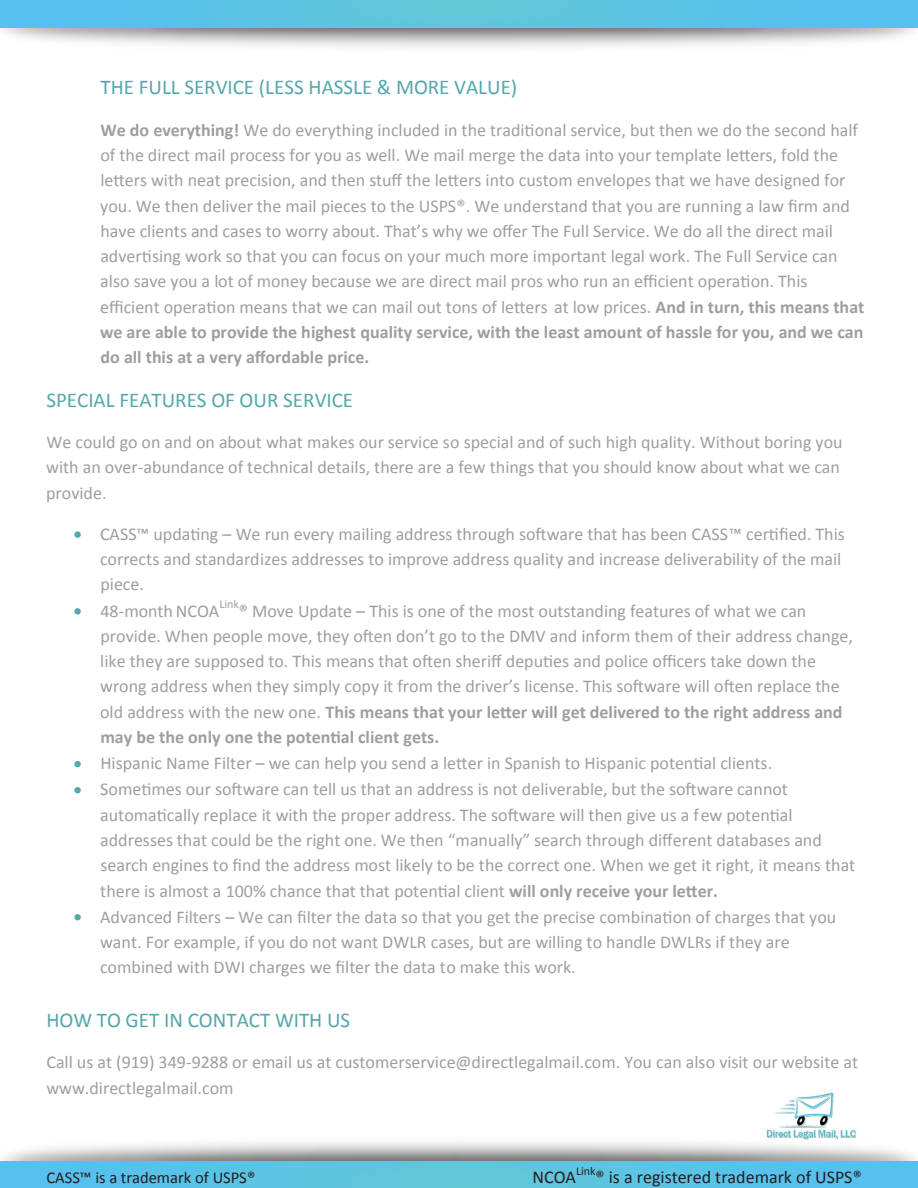
<style>
.page{position:relative;width:918px;height:1188px;background:#fff}
.page>*{position:absolute;margin:0;border:0;box-sizing:border-box;transform-origin:0 0}
.t1{font:21px "Calibri";color:#53a7ad}
.t2{font:18px/25.3px "Calibri";color:#9e9e9e}
.t3{font:18px "Calibri";color:#231f20}
.t4{font:16.5px "Calibri";color:#231f20}
.t5{font:12px "Calibri";color:#231f20}
.t6{font:12px "Calibri";color:#9e9e9e}
.s1{font-weight:700}
</style>
<div class="page">
<div style="left:0;top:1161px;width:918px;height:27px;background:#5ac3e5"></div>
<img style="left:0;top:27px;width:918px;height:15px">
<img style="left:99px;top:27px;width:720px;height:20px">
<div style="left:0;top:0;width:918px;height:27px;background:#5ac3e5"></div>
<img style="left:765px;top:1092px;width:92px;height:48px">
<svg style="left:74px;top:531px;width:7px;height:7px"></svg>
<svg style="left:74px;top:608px;width:7px;height:7px"></svg>
<svg style="left:74px;top:761px;width:7px;height:6px"></svg>
<svg style="left:74px;top:787px;width:7px;height:6px"></svg>
<svg style="left:74px;top:914px;width:7px;height:6px"></svg>
<p class="t1" style="left:100px;top:74px;width:418px">THE FULL SERVICE (LESS HASSLE &amp; MORE VALUE)</p>
<p class="t2" style="left:100px;top:116px;width:766px"><span class="s1">We do everything!</span> We do everything included in the traditional service, but then we do the second half of the direct mail process for you as well. We mail merge the data into your template letters, fold the letters with neat precision, and then stuff the letters into custom envelopes that we have designed for you. We then deliver the mail pieces to the USPS®. We understand that you are running a law firm and have clients and cases to worry about. That’s why we offer The Full Service. We do all the direct mail advertising work so that you can focus on your much more important legal work. The Full Service can also save you a lot of money because we are direct mail pros who run an efficient operation. This efficient operation means that we can mail out tons of letters at low prices. <span class="s1">And in turn, this means that we are able to provide the highest quality service, with the least amount of hassle for you, and we can do all this at a very affordable price.</span></p>
<p class="t1" style="left:46px;top:387px;width:308px">SPECIAL FEATURES OF OUR SERVICE</p>
<p class="t2" style="left:46px;top:429px;width:798px">We could go on and on about what makes our service so special and of such high quality. Without boring you with an over-abundance of technical details, there are a few things that you should know about what we can provide.</p>
<p class="t2" style="left:100px;top:520px;width:746px">CASS™ updating – We run every mailing address through software that has been CASS™ certified. This corrects and standardizes addresses to improve address quality and increase deliverability of the mail piece.<br>48-month NCOA</p>
<p class="t6" style="left:219px;top:597px;width:21px">Link</p>
<p class="t2" style="left:100px;top:597px;width:754px;text-indent:139px">® Move Update – This is one of the most outstanding features of what we can provide. When people move, they often don’t go to the DMV and inform them of their address change, like they are supposed to. This means that often sheriff deputies and police officers take down the wrong address when they simply copy it from the driver’s license. This software will often replace the old address with the new one. <span class="s1">This means that your letter will get delivered to the right address and may be the only one the potential client gets.</span></p>
<p class="t2" style="left:100px;top:750px;width:757px">Hispanic Name Filter – we can help you send a letter in Spanish to Hispanic potential clients.<br>Sometimes our software can tell us that an address is not deliverable, but the software cannot automatically replace it with the proper address. The software will then give us a few potential addresses that could be the right one. We then “manually” search through different databases and search engines to find the address most likely to be the correct one. When we get it right, it means that there is almost a 100% chance that that potential client <span class="s1">will only receive your letter.<br></span>Advanced Filters – We can filter the data so that you get the precise combination of charges that you want. For example, if you do not want DWLR cases, but are willing to handle DWLRs if they are combined with DWI charges we filter the data to make this work.</p>
<p class="t1" style="left:46px;top:1007px;width:305px">HOW TO GET IN CONTACT WITH US</p>
<p class="t2" style="left:46px;top:1049px;width:813px">Call us at (919) 349-9288 or email us at customerservice@directlegalmail.com. You can also visit our website at www.directlegalmail.com</p>
<p class="t5" style="left:576px;top:1164px;width:21px">Link</p>
<p class="t3" style="left:596px;top:1166px;width:268px">® is a registered trademark of USPS®</p>
<p class="t4" style="left:46px;top:1168px;width:210px">CASS™ is a trademark of USPS®</p>
<p class="t3" style="left:533px;top:1166px;width:45px">NCOA</p>
</div>
